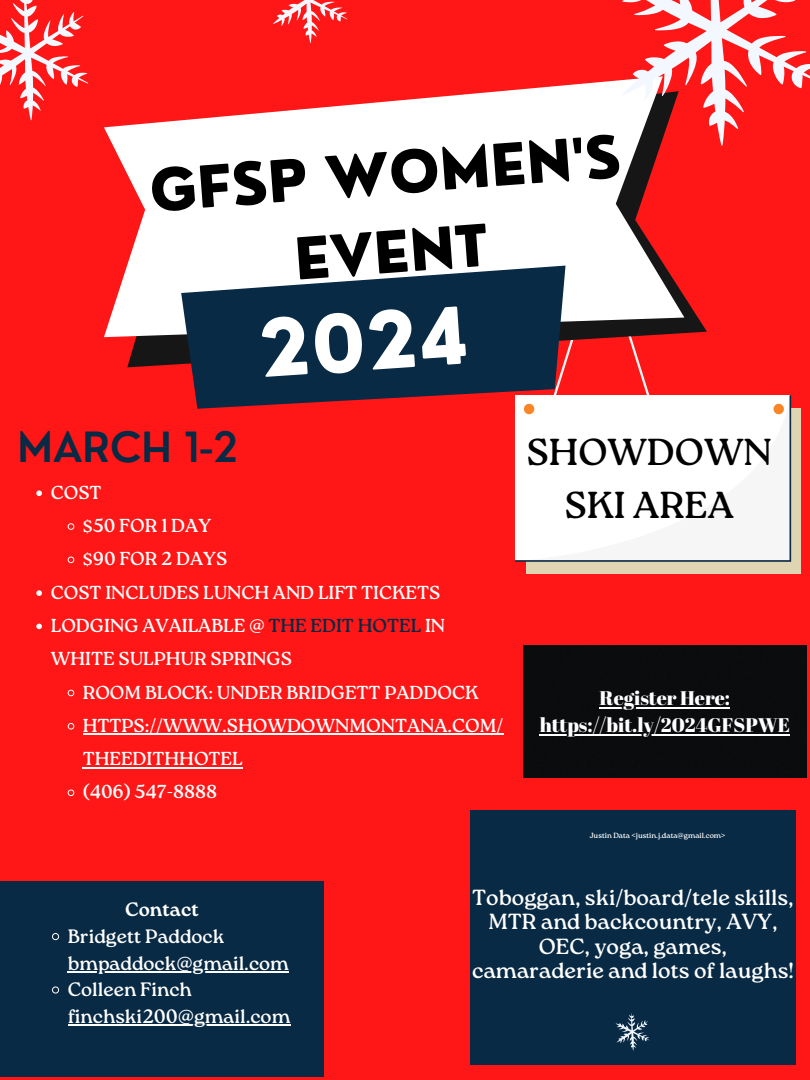
<style>
.page{position:relative;width:810px;height:1080px;background:#ff1616}
.page>*{position:absolute;margin:0;border:0;box-sizing:border-box;transform-origin:0 0}
.t1{font:800 76.62px "Nourd";color:#fff}
.t2{font:800 56.25px/78.8px "Nourd";color:#000;text-align:center}
.t3{font:600 40.62px "Nourd";color:#082a44}
.t4{font:37.5px/52.5px "Roca One";color:#000;text-align:center}
.t5{font:21.88px/24.4px "Roca One";color:#fff;text-align:center}
.t6{font:19.69px "Abril Fatface";color:#fff}
.t7{font:19.38px/26.8px "Roca One";color:#fff}
.t8{font:700 19.38px "Roca One";color:#fff}
.t9{font:18.75px/33.2px "Roca One";color:#fff}
.t10{font:7.5px "Roca One";color:#fff}
.s1{color:#082a44}
.s2{font-family:"Noto Sans"}
</style>
<div class="page">
<svg style="left:127px;top:296px;width:580px;height:71px;fill:#161616"></svg>
<svg style="left:104px;top:80px;width:580px;height:257px;fill:#fff"></svg>
<svg style="left:181px;top:266px;width:341px;height:143px;fill:#082a44"></svg>
<div style="left:526px;top:408px;width:274px;height:165px;background:#e0d5b2"></div>
<svg style="left:522px;top:256px;width:160px;height:139px"></svg>
<svg style="left:515px;top:395px;width:276px;height:167px;fill:#fff"></svg>
<div style="left:470px;top:810px;width:326px;height:255px;background:#082a44"></div>
<div style="left:0;top:882px;width:324px;height:195px;background:#082a44"></div>
<svg style="left:52px;top:933px;width:7px;height:7px"></svg>
<hr style="left:68px;top:971px;width:221px;height:2px;background:#fff">
<svg style="left:52px;top:986px;width:7px;height:8px"></svg>
<hr style="left:68px;top:1024px;width:222px;height:2px;background:#fff">
<svg style="left:0;top:0;width:88px;height:120px"></svg>
<svg style="left:616px;top:0;width:194px;height:146px"></svg>
<svg style="left:273px;top:0;width:74px;height:43px"></svg>
<svg style="left:616px;top:1013px;width:33px;height:38px"></svg>
<div style="left:523px;top:645px;width:284px;height:133px;background:#0a0c0e"></div>
<svg style="left:36px;top:490px;width:6px;height:6px"></svg>
<svg style="left:68px;top:523px;width:6px;height:7px"></svg>
<svg style="left:68px;top:556px;width:6px;height:7px"></svg>
<svg style="left:36px;top:590px;width:6px;height:6px"></svg>
<svg style="left:36px;top:624px;width:6px;height:5px"></svg>
<svg style="left:68px;top:690px;width:6px;height:6px"></svg>
<svg style="left:68px;top:723px;width:6px;height:7px"></svg>
<hr style="left:83px;top:733px;width:420px;height:2px;background:#fff">
<hr style="left:83px;top:767px;width:160px;height:1px;background:#fff">
<svg style="left:68px;top:789px;width:6px;height:7px"></svg>
<hr style="left:600px;top:707px;width:130px;height:2px;background:#fff">
<hr style="left:540px;top:734px;width:250px;height:2px;background:#fff">
<p class="t2" style="left:147px;top:150px;width:474px;rotate:-4deg">GFSP WOMEN'S<br>EVENT</p>
<p class="t3" style="left:18px;top:421px;width:222px">MARCH 1-2</p>
<p class="t1" style="left:256px;top:301px;width:211px;rotate:-4deg">2024</p>
<p class="t9" style="left:51px;top:476px;width:52px">COST</p>
<p class="t9" style="left:83px;top:509px;width:130px">$50 FOR 1 DAY</p>
<p class="t9" style="left:83px;top:542px;width:146px">$90 FOR 2 DAYS</p>
<h2 class="t9" style="left:51px;top:576px;width:391px">COST INCLUDES LUNCH AND LIFT TICKETS</h2>
<h1 class="t9" style="left:51px;top:609px;width:396px">LODGING AVAILABLE @ <span class="s1">THE EDIT HOTEL</span> IN<br>WHITE SULPHUR SPRINGS</h1>
<p class="t9" style="left:83px;top:676px;width:397px">ROOM BLOCK: UNDER BRIDGETT PADDOCK</p>
<h4 class="t9" style="left:83px;top:709px;width:422px">HTTPS://WWW.SHOWDOWNMONTANA.COM/<br>THEEDITHHOTEL</h4>
<h3 class="t9" style="left:83px;top:775px;width:136px">(406) 547-8888</h3>
<p class="t4" style="left:527px;top:426px;width:247px">SHOWDOWN<br>SKI AREA</p>
<p class="t6" style="left:600px;top:684px;width:132px">Register Here:</p>
<p class="t6" style="left:540px;top:712px;width:252px">https://bit.ly/2024GFSPWE</p>
<p class="t10" style="left:590px;top:831px;width:137px">Justin Data <span class="s2">&lt;</span>justin.j.data@gmail.com<span class="s2">&gt;</span></p>
<p class="t8" style="left:125px;top:898px;width:75px">Contact</p>
<p class="t7" style="left:68px;top:923px;width:224px">Bridgett Paddock bmpaddock@gmail.com<br>Colleen Finch finchski200@gmail.com</p>
<p class="t5" style="left:472px;top:885px;width:323px">Toboggan, ski/board/tele skills,<br>MTR and backcountry, AVY,<br>OEC, yoga, games, camaraderie and lots of laughs!</p>
</div>
